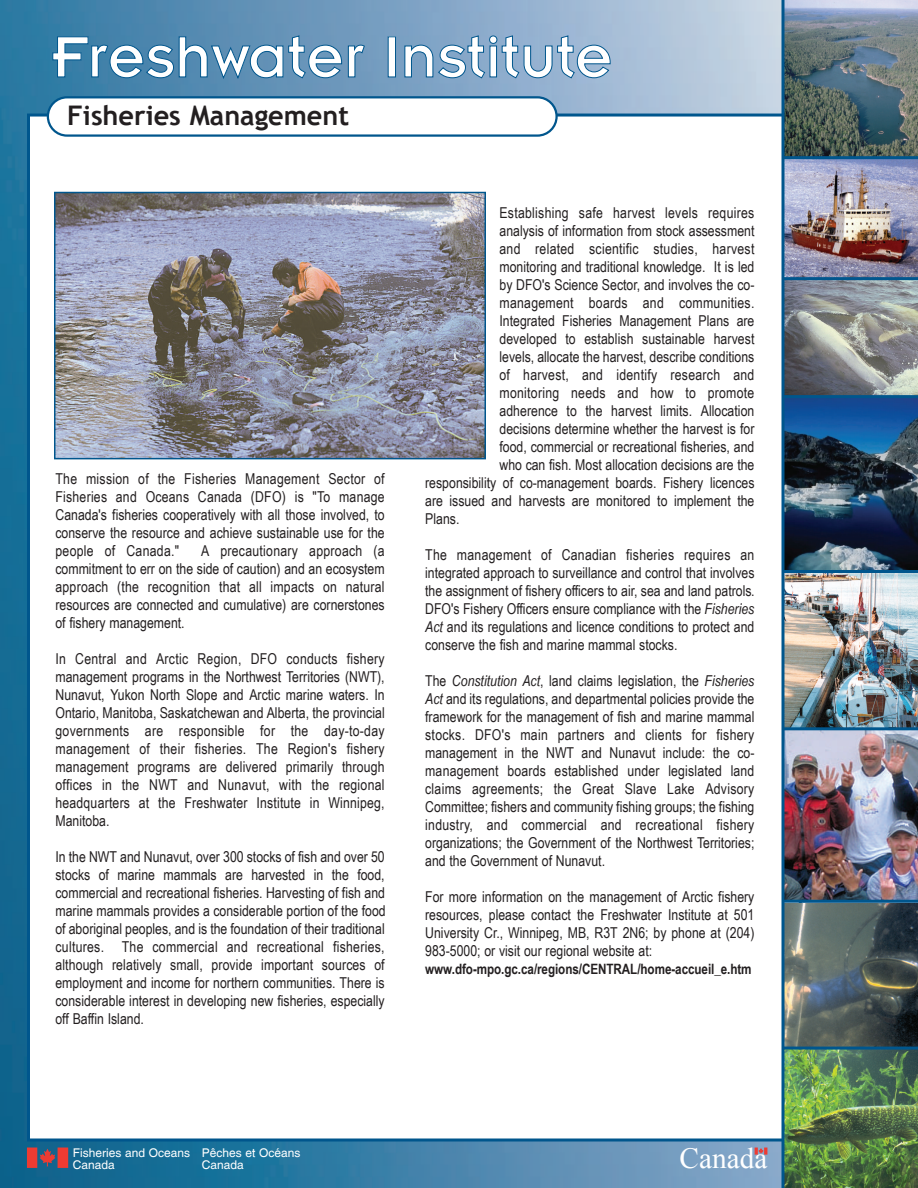
<style>
.page{position:relative;width:918px;height:1188px;background:#fff}
.page>*{position:absolute;margin:0;border:0;box-sizing:border-box;transform-origin:0 0}
.t1{font:60px "Emblem";color:#fff}
.t2{font:29.25px "Times New Roman";color:#fff}
.t3{font:700 27px "Trebuchet MS";color:#231f20}
.t4{font:15px/18px "Arial Narrow";color:#231f20;text-align:justify}
.t5{font:15px "Arial Narrow";letter-spacing:.02em;color:#231f20}
.t6{font:700 14.25px "Arial Narrow";letter-spacing:-.005em;color:#231f20}
.t7{font:12px/12px "Switzerland";color:#fff}
.s1{font-style:italic}
</style>
<div class="page">
<img style="left:0;top:0;width:781px;height:1188px">
<div style="left:28px;top:115px;width:772px;height:1025px;background:#fff"></div>
<img style="left:26px;top:1147px;width:43px;height:22px">
<img style="left:784px;top:573px;width:134px;height:154px">
<img style="left:784px;top:0;width:134px;height:156px">
<img style="left:784px;top:280px;width:134px;height:115px">
<img style="left:784px;top:159px;width:134px;height:118px">
<img style="left:784px;top:398px;width:134px;height:172px">
<img style="left:784px;top:730px;width:134px;height:170px">
<img style="left:784px;top:903px;width:134px;height:144px">
<img style="left:784px;top:1050px;width:134px;height:138px">
<hr style="left:781px;top:0;width:3px;height:1188px;background:#00568d">
<hr style="left:783px;top:156px;width:135px;height:3px;background:#00568d">
<hr style="left:784px;top:277px;width:134px;height:3px;background:#00568d">
<hr style="left:784px;top:395px;width:134px;height:3px;background:#00568d">
<hr style="left:783px;top:727px;width:135px;height:3px;background:#00568d">
<hr style="left:783px;top:900px;width:135px;height:3px;background:#00568d">
<hr style="left:783px;top:1047px;width:135px;height:3px;background:#00568d">
<hr style="left:783px;top:570px;width:135px;height:3px;background:#00568d">
<svg style="left:47px;top:96px;width:511px;height:41px"></svg>
<img style="left:57px;top:195px;width:426px;height:261px">
<div style="left:54px;top:192px;width:432px;height:267px;border:2px solid #00568d"></div>
<svg style="left:755px;top:1147px;width:13px;height:7px"></svg>
<h1 class="t1" style="left:52px;top:27px;width:562px">Freshwater Institute</h1>
<h3 class="t3" style="left:67px;top:99px;width:283px">Fisheries Management</h3>
<p class="t4" style="left:55px;top:469px;width:331px">The mission of the Fisheries Management Sector of Fisheries and Oceans Canada (DFO) is "To manage Canada's fisheries cooperatively with all those involved, to conserve the resource and achieve sustainable use for the people of Canada."</p>
<p class="t4" style="left:55px;top:541px;width:331px;text-indent:146px">A precautionary approach (a commitment to err on the side of caution) and an ecosystem approach (the recognition that all impacts on natural resources are connected and cumulative) are cornerstones of fishery management.</p>
<p class="t4" style="left:55px;top:649px;width:331px">In Central and Arctic Region, DFO conducts fishery management programs in the Northwest Territories (NWT), Nunavut, Yukon North Slope and Arctic marine waters. In Ontario, Manitoba, Saskatchewan and Alberta, the provincial governments are responsible for the day-to-day management of their fisheries. The Region's fishery management programs are delivered primarily through offices in the NWT and Nunavut, with the regional headquarters at the Freshwater Institute in Winnipeg, Manitoba.</p>
<p class="t4" style="left:55px;top:847px;width:332px">In the NWT and Nunavut, over 300 stocks of fish and over 50 stocks of marine mammals are harvested in the food, commercial and recreational fisheries. Harvesting of fish and marine mammals provides a considerable portion of the food of aboriginal peoples, and is the foundation of their traditional cultures. The commercial and recreational fisheries, although relatively small, provide important sources of employment and income for northern communities. There is considerable interest in developing new fisheries, especially off Baffin Island.</p>
<p class="t5" style="left:500px;top:201px;width:256px">Establishing safe harvest levels requires</p>
<p class="t4" style="left:500px;top:221px;width:256px">analysis of information from stock assessment</p>
<p class="t5" style="left:500px;top:237px;width:256px">and related scientific studies, harvest</p>
<p class="t4" style="left:500px;top:257px;width:256px">monitoring and traditional knowledge. It is led</p>
<p class="t4" style="left:500px;top:275px;width:256px">by DFO's Science Sector, and involves the co-</p>
<p class="t5" style="left:500px;top:291px;width:256px">management boards and communities.</p>
<p class="t4" style="left:500px;top:311px;width:256px">Integrated Fisheries Management Plans are</p>
<p class="t4" style="left:500px;top:329px;width:256px">developed to establish sustainable harvest</p>
<p class="t4" style="left:500px;top:347px;width:256px">levels, allocate the harvest, describe conditions</p>
<p class="t5" style="left:500px;top:363px;width:256px">of harvest, and identify research and</p>
<p class="t5" style="left:500px;top:381px;width:256px">monitoring needs and how to promote</p>
<p class="t4" style="left:500px;top:401px;width:256px">adherence to the harvest limits. Allocation</p>
<p class="t4" style="left:500px;top:419px;width:256px">decisions determine whether the harvest is for</p>
<p class="t4" style="left:500px;top:437px;width:256px">food, commercial or recreational fisheries, and</p>
<p class="t4" style="left:500px;top:455px;width:256px">who can fish. Most allocation decisions are the</p>
<p class="t4" style="left:425px;top:473px;width:331px">responsibility of co-management boards. Fishery licences</p>
<p class="t4" style="left:425px;top:491px;width:331px">are issued and harvests are monitored to implement the</p>
<p class="t4" style="left:425px;top:509px;width:36px">Plans.</p>
<p class="t4" style="left:425px;top:545px;width:331px">The management of Canadian fisheries requires an integrated approach to surveillance and control that involves the assignment of fishery officers to air, sea and land patrols.<br>DFO's Fishery Officers ensure compliance with the <span class="s1">Fisheries Act</span> and its regulations and licence conditions to protect and conserve the fish and marine mammal stocks.</p>
<p class="t4" style="left:425px;top:671px;width:331px">The <span class="s1">Constitution Act</span>, land claims legislation, the <span class="s1">Fisheries Act</span> and its regulations, and departmental policies provide the framework for the management of fish and marine mammal stocks. DFO's main partners and clients for fishery management in the NWT and Nunavut include: the co&shy;management boards established under legislated land claims agreements; the Great Slave Lake Advisory Committee; fishers and community fishing groups; the fishing industry, and commercial and recreational fishery organizations; the Government of the Northwest Territories; and the Government of Nunavut.</p>
<p class="t4" style="left:425px;top:887px;width:331px">For more information on the management of Arctic fishery resources, please contact the Freshwater Institute at 501<br>University Cr., Winnipeg, MB, R3T 2N6; by phone at (204)<br>983-5000; or visit our regional website at:</p>
<p class="t6" style="left:425px;top:958px;width:328px">www.dfo-mpo.gc.ca/regions/CENTRAL/home-accueil_e.htm</p>
<p class="t7" style="left:73px;top:1146px;width:119px">Fisheries and Oceans<br>Canada</p>
<p class="t7" style="left:202px;top:1146px;width:100px">Pêches et Océans<br>Canada</p>
<h2 class="t2" style="left:680px;top:1138px;width:89px">Canada</h2>
</div>
